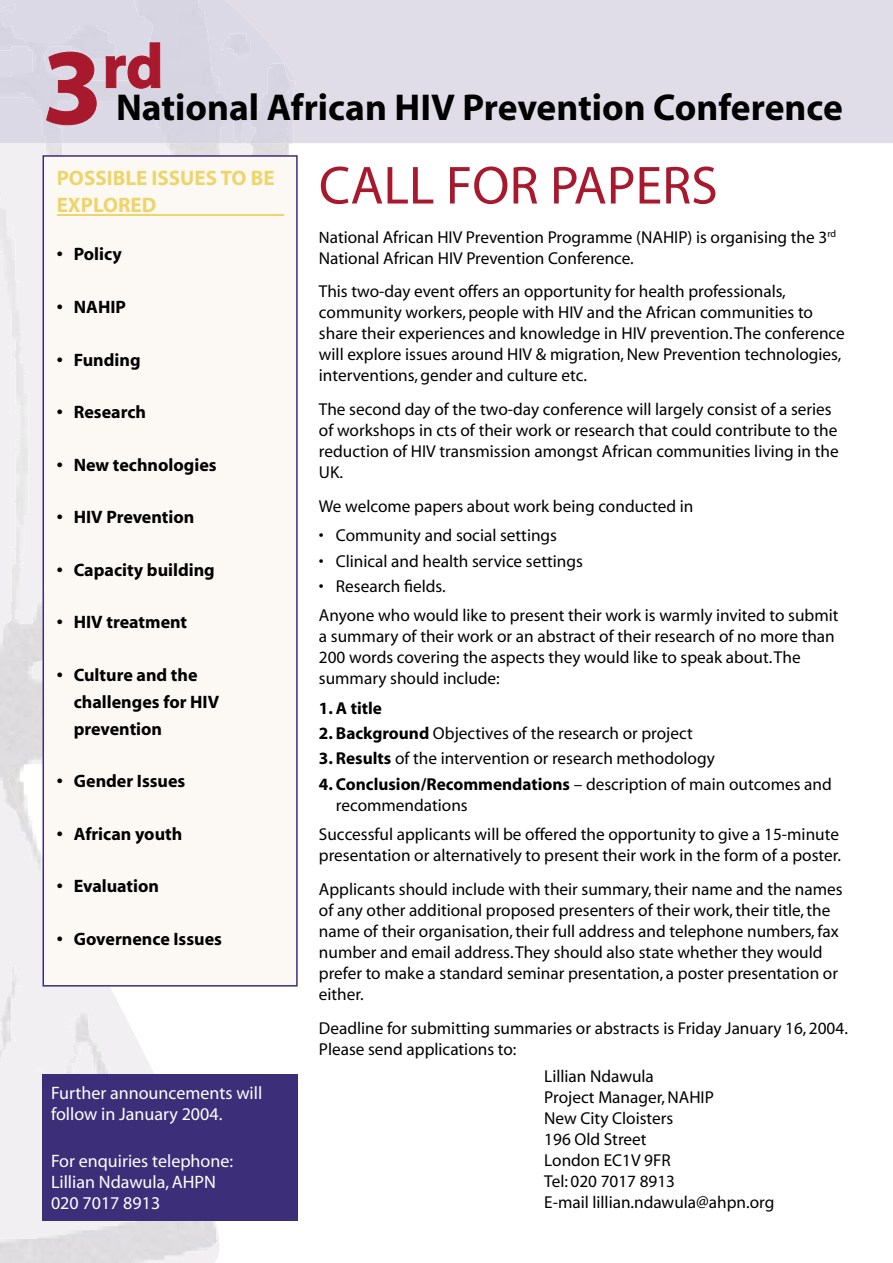
<style>
.page{position:relative;width:893px;height:1263px;background:#fff}
.page>*{position:absolute;margin:0;border:0;box-sizing:border-box;transform-origin:0 0}
.t1{font:700 108px "Myriad";color:#a9192d}
.t2{font:700 63px "Myriad";color:#a9192d}
.t3{font:54px "Myriad";color:#a9192d}
.t4{font:700 37.5px "Myriad";color:#000}
.t5{font:700 21px/27px "Myriad";color:#edd56a}
.t6{font:700 18px/27px "Myriad";color:#000}
.t7{font:18px/21px "Myriad";color:#fff}
.t8{font:17.25px/21px "Myriad";color:#000}
.t9{font:700 17.25px "Myriad";color:#000}
.s1{font-size:16.5px}
.s2{font-weight:700}
</style>
<div class="page">
<svg style="left:0;top:871px;width:271px;height:392px;fill:#f1eff2"></svg>
<img style="left:0;top:143px;width:46px;height:728px">
<img style="left:142px;top:143px;width:47px;height:12px">
<img style="left:189px;top:143px;width:47px;height:12px">
<img style="left:46px;top:143px;width:50px;height:12px">
<img style="left:236px;top:143px;width:49px;height:12px">
<div style="left:297px;top:0;width:596px;height:143px;background:#e0dde8"></div>
<div style="left:0;top:0;width:297px;height:143px;background:#dcd9e6"></div>
<div style="left:43px;top:156px;width:254px;height:830px;background:#fcf9f4"></div>
<hr style="left:57px;top:214px;width:226px;height:1px;background:#edd56a">
<hr style="left:43px;top:156px;width:1px;height:830px;background:#3c2e79">
<hr style="left:43px;top:985px;width:254px;height:1px;background:#3c2e79">
<hr style="left:296px;top:156px;width:2px;height:830px;background:#3c2e79">
<hr style="left:43px;top:155px;width:254px;height:2px;background:#3c2e79">
<div style="left:43px;top:1074px;width:255px;height:146px;background:#3c2e79"></div>
<h1 class="t1" style="left:43px;top:32px;width:61px">3</h1>
<h2 class="t2" style="left:102px;top:34px;width:63px">rd</h2>
<h3 class="t4" style="left:116px;top:88px;width:728px">National African HIV Prevention Conference</h3>
<p class="t5" style="left:57px;top:165px;width:219px">POSSIBLE ISSUES TO BE<br>EXPLORED</p>
<p class="t6" style="left:57px;top:242px;width:67px">• Policy</p>
<p class="t6" style="left:57px;top:294px;width:71px">• NAHIP</p>
<p class="t6" style="left:57px;top:347px;width:85px">• Funding</p>
<p class="t6" style="left:57px;top:399px;width:91px">• Research</p>
<p class="t6" style="left:57px;top:452px;width:161px">• New technologies</p>
<p class="t6" style="left:57px;top:504px;width:139px">• HIV Prevention</p>
<p class="t6" style="left:57px;top:557px;width:159px">• Capacity building</p>
<p class="t6" style="left:57px;top:609px;width:132px">• HIV treatment</p>
<p class="t6" style="left:74px;top:662px;width:147px;text-indent:-17px">• Culture and the challenges for HIV prevention</p>
<p class="t6" style="left:57px;top:768px;width:130px">• Gender Issues</p>
<p class="t6" style="left:57px;top:821px;width:127px">• African youth</p>
<p class="t6" style="left:57px;top:873px;width:104px">• Evaluation</p>
<p class="t6" style="left:57px;top:926px;width:167px">• Governence Issues</p>
<p class="t7" style="left:51px;top:1083px;width:213px">Further announcements will follow in January 2004.</p>
<p class="t7" style="left:51px;top:1151px;width:184px">For enquiries telephone:<br>Lillian Ndawula, AHPN<br>020 7017 8913</p>
<h3 class="t3" style="left:319px;top:159px;width:400px">CALL FOR PAPERS</h3>
<p class="t8" style="left:319px;top:227px;width:519px"><span class="s1">N</span>ational African HIV Prevention Programme (NAHIP) is organising the 3<sup>rd<br></sup>National African HIV Prevention Conference.</p>
<p class="t8" style="left:319px;top:282px;width:527px">This two-day event offers an opportunity for health professionals, community workers, people with HIV and the African communities to share their experiences and knowledge in HIV prevention. The conference will explore issues around HIV &amp; migration, New Prevention technologies, interventions, gender and culture etc.</p>
<p class="t8" style="left:319px;top:400px;width:521px">The second day of the two-day conference will largely consist of a series of workshops in cts of their work or research that could contribute to the reduction of HIV transmission amongst African communities living in the UK.</p>
<p class="t8" style="left:319px;top:496px;width:376px">We welcome papers about work being conducted in</p>
<p class="t8" style="left:319px;top:526px;width:240px">• Community and social settings</p>
<p class="t8" style="left:319px;top:551px;width:265px">• Clinical and health service settings</p>
<p class="t8" style="left:319px;top:572px;width:521px;line-height:29.5px">• Research fields.<br>Anyone who would like to present their work is warmly invited to submit</p>
<p class="t8" style="left:319px;top:627px;width:517px">a summary of their work or an abstract of their research of no more than<br>200 words covering the aspects they would like to speak about. The summary should include:</p>
<p class="t9" style="left:319px;top:699px;width:65px">1. A title</p>
<p class="t8" style="left:319px;top:724px;width:375px"><span class="s2">2. Background</span> Objectives of the research or project</p>
<p class="t8" style="left:319px;top:749px;width:397px"><span class="s2">3. Results</span> of the intervention or research methodology</p>
<p class="t8" style="left:336px;top:774px;width:497px;text-indent:-17px"><span class="s2">4. Conclusion/Recommendations</span> – description of main outcomes and recommendations</p>
<p class="t8" style="left:319px;top:825px;width:524px">Successful applicants will be offered the opportunity to give a 15-minute presentation or alternatively to present their work in the form of a poster.</p>
<p class="t8" style="left:319px;top:879px;width:525px">Applicants should include with their summary, their name and the names of any other additional proposed presenters of their work, their title, the name of their organisation, their full address and telephone numbers, fax number and email address. They should also state whether they would prefer to make a standard seminar presentation, a poster presentation or either.</p>
<p class="t8" style="left:319px;top:1018px;width:530px">Deadline for submitting summaries or abstracts is Friday January 16, 2004.<br>Please send applications to:</p>
<p class="t8" style="left:544px;top:1066px;width:232px">Lillian Ndawula<br>Project Manager, NAHIP<br>New City Cloisters<br>196 Old Street<br>London EC1V 9FR<br>Tel: 020 7017 8913<br>E-mail lillian.ndawula@ahpn.org</p>
</div>
